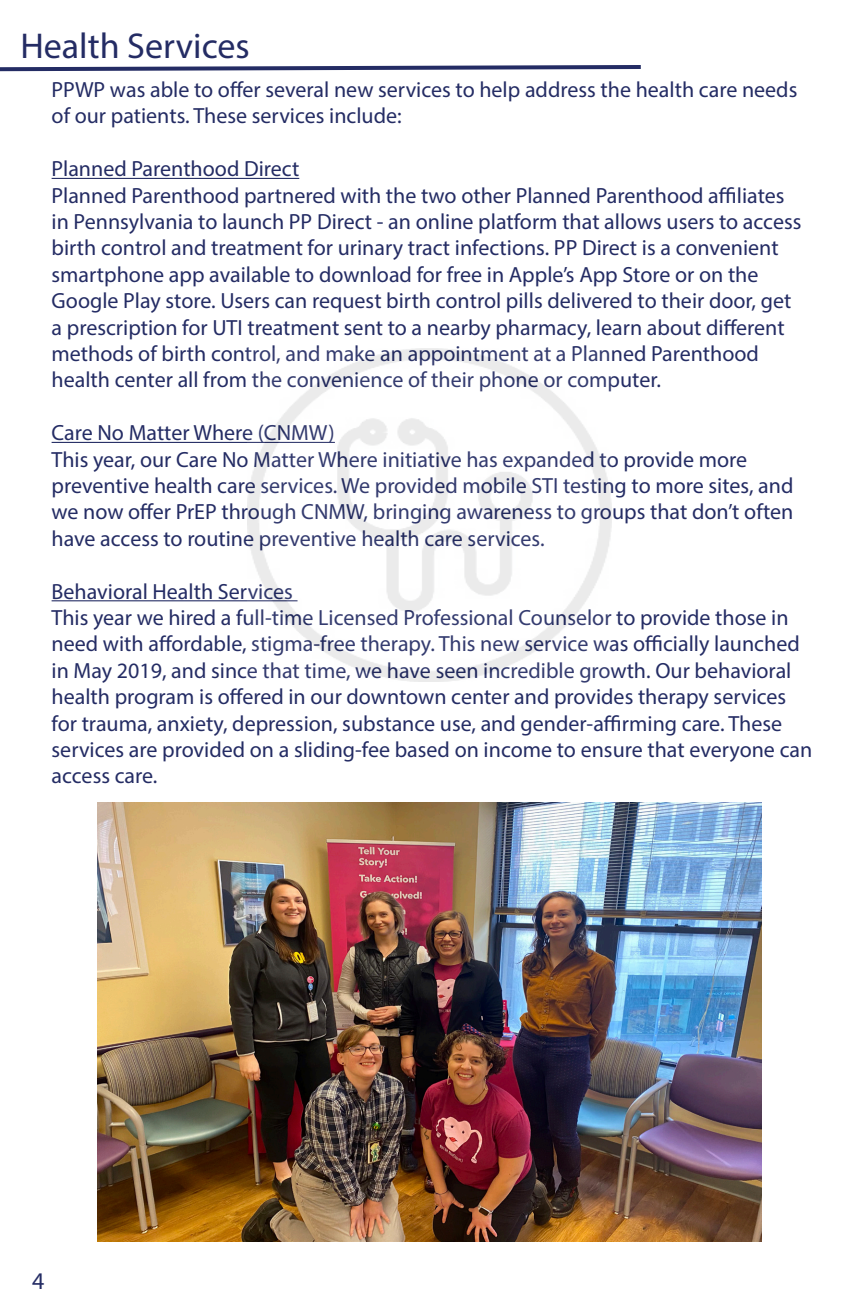
<style>
.page{position:relative;width:864px;height:1296px;background:#fff}
.page>*{position:absolute;margin:0;border:0;box-sizing:border-box;transform-origin:0 0}
.t1{font:36px "Myriad Pro";color:#242c64}
.t2{font:24px "Myriad Pro";color:#242c64}
.t3{font:22px/26.4px "Myriad Pro";color:#242c64}
</style>
<div class="page">
<hr style="left:52px;top:178px;width:247px;height:1px;background:#242c64">
<hr style="left:52px;top:442px;width:283px;height:1px;background:#242c64">
<hr style="left:52px;top:600px;width:246px;height:1px;background:#242c64">
<svg style="left:0;top:65px;width:641px;height:7px"></svg>
<img style="left:247px;top:348px;width:365px;height:333px">
<img style="left:97px;top:802px;width:665px;height:439px">
<h1 class="t1" style="left:20px;top:24px;width:231px">Health Services</h1>
<p class="t3" style="left:52px;top:76px;width:747px">PPWP was able to offer several new services to help address the health care needs of our patients. These services include:</p>
<p class="t3" style="left:52px;top:155px;width:751px">Planned Parenthood Direct<br>Planned Parenthood partnered with the two other Planned Parenthood affiliates in Pennsylvania to launch PP Direct - an online platform that allows users to access birth control and treatment for urinary tract infections. PP Direct is a convenient smartphone app available to download for free in Apple’s App Store or on the Google Play store. Users can request birth control pills delivered to their door, get a prescription for UTI treatment sent to a nearby pharmacy, learn about different methods of birth control, and make an appointment at a Planned Parenthood health center all from the convenience of their phone or computer.</p>
<p class="t3" style="left:52px;top:419px;width:743px">Care No Matter Where (CNMW)<br>This year, our Care No Matter Where initiative has expanded to provide more preventive health care services. We provided mobile STI testing to more sites, and we now offer PrEP through CNMW, bringing awareness to groups that don’t often have access to routine preventive health care services.</p>
<p class="t3" style="left:52px;top:578px;width:762px">Behavioral Health Services<br>This year we hired a full-time Licensed Professional Counselor to provide those in need with affordable, stigma-free therapy. This new service was officially launched in May 2019, and since that time, we have seen incredible growth. Our behavioral health program is offered in our downtown center and provides therapy services for trauma, anxiety, depression, substance use, and gender-affirming care. These services are provided on a sliding-fee based on income to ensure that everyone can access care.</p>
<p class="t2" style="left:32px;top:1266px;width:14px">4</p>
</div>
